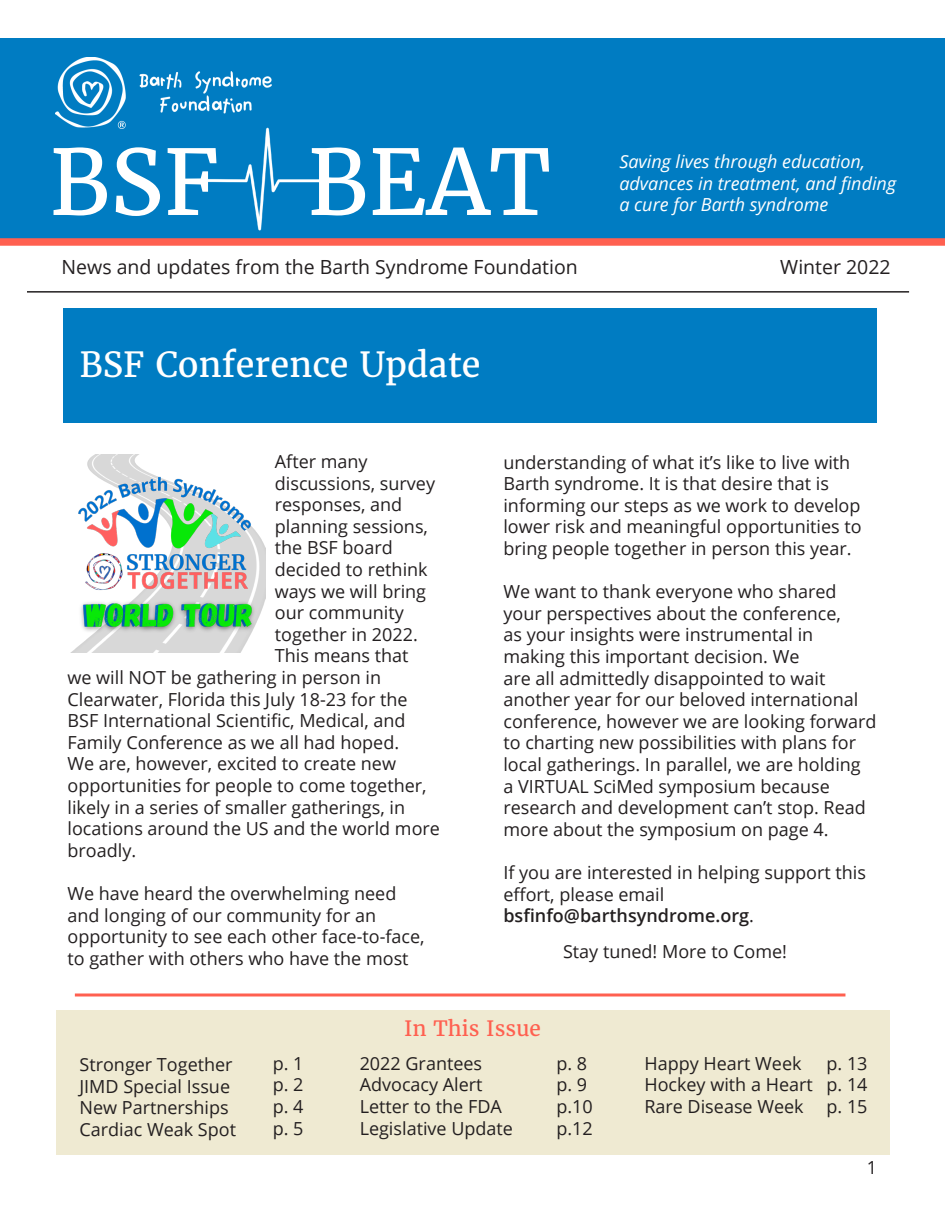
<style>
.page{position:relative;width:945px;height:1215px;background:#fff}
.page>*{position:absolute;margin:0;border:0;box-sizing:border-box;transform-origin:0 0}
.t1{font:90px "Merriweather";color:#fff}
.t2{font:34.5px "Merriweather";color:#fff}
.t3{font:21px "Merriweather";color:#ff6050}
.t4{font:19.5px "Open Sans";color:#231f20}
.t5{font:18px/21.6px "Open Sans";color:#231f20}
.t6{font:italic 18px/21.6px "Open Sans";color:#fff}
.s1{font-weight:600}
</style>
<div class="page">
<hr style="left:27px;top:291px;width:882px;height:2px;background:#231f20">
<div style="left:63px;top:308px;width:814px;height:115px;background:#007cc2"></div>
<div style="left:56px;top:1010px;width:833px;height:145px;background:#efead2"></div>
<hr style="left:75px;top:994px;width:770px;height:3px;background:#ff6050">
<div style="left:0;top:38px;width:945px;height:204px;background:#007cc2"></div>
<img style="left:200px;top:129px;width:143px;height:102px">
<img style="left:56px;top:58px;width:216px;height:71px">
<div style="left:0;top:238px;width:945px;height:8px;background:#ff6050"></div>
<img style="left:72px;top:454px;width:194px;height:198px">
<h1 class="t1" style="left:49px;top:126px;width:503px">BSF BEAT</h1>
<p class="t6" style="left:619px;top:150px;width:278px">Saving lives through education, advances in treatment, and finding a cure for Barth syndrome</p>
<p class="t4" style="left:62px;top:254px;width:518px">News and updates from the Barth Syndrome Foundation</p>
<p class="t4" style="left:780px;top:254px;width:112px">Winter 2022</p>
<h2 class="t2" style="left:80px;top:343px;width:403px">BSF Conference Update</h2>
<p class="t5" style="left:275px;top:450px;width:94px">After many</p>
<p class="t5" style="left:275px;top:472px;width:162px">discussions, survey</p>
<p class="t5" style="left:275px;top:493px;width:129px">responses, and</p>
<p class="t5" style="left:275px;top:515px;width:155px">planning sessions,</p>
<p class="t5" style="left:275px;top:537px;width:119px">the BSF board</p>
<p class="t5" style="left:275px;top:558px;width:154px">decided to rethink</p>
<p class="t5" style="left:275px;top:580px;width:153px">ways we will bring</p>
<p class="t5" style="left:275px;top:601px;width:130px">our community</p>
<p class="t5" style="left:275px;top:623px;width:144px">together in 2022.</p>
<p class="t5" style="left:275px;top:645px;width:135px">This means that</p>
<p class="t5" style="left:68px;top:666px;width:315px">we will NOT be gathering in person in</p>
<p class="t5" style="left:68px;top:688px;width:342px">Clearwater, Florida this July 18-23 for the</p>
<p class="t5" style="left:68px;top:709px;width:340px">BSF International Scientific, Medical, and</p>
<p class="t5" style="left:68px;top:731px;width:333px">Family Conference as we all had hoped.</p>
<p class="t5" style="left:68px;top:753px;width:330px">We are, however, excited to create new</p>
<p class="t5" style="left:68px;top:774px;width:361px">opportunities for people to come together,</p>
<p class="t5" style="left:68px;top:796px;width:339px">likely in a series of smaller gatherings, in</p>
<p class="t5" style="left:68px;top:817px;width:374px">locations around the US and the world more</p>
<p class="t5" style="left:68px;top:839px;width:70px">broadly.</p>
<p class="t5" style="left:68px;top:882px;width:359px">We have heard the overwhelming need and longing of our community for an opportunity to see each other face-to-face, to gather with others who have the most</p>
<p class="t5" style="left:503px;top:451px;width:360px">understanding of what it’s like to live with Barth syndrome. It is that desire that is informing our steps as we work to develop lower risk and meaningful opportunities to bring people together in person this year.</p>
<p class="t5" style="left:503px;top:580px;width:374px">We want to thank everyone who shared your perspectives about the conference,<br>as your insights were instrumental in making this important decision. We<br>are all admittedly disappointed to wait another year for our beloved international conference, however we are looking forward to charting new possibilities with plans for local gatherings. In parallel, we are holding<br>a VIRTUAL SciMed symposium because research and development can’t stop. Read more about the symposium on page 4.</p>
<p class="t5" style="left:503px;top:861px;width:364px">If you are interested in helping support this effort, please email <span class="s1">bsfinfo@barthsyndrome.org</span>.</p>
<p class="t5" style="left:563px;top:940px;width:226px">Stay tuned! More to Come!</p>
<p class="t3" style="left:404px;top:1015px;width:138px">In This Issue</p>
<p class="t5" style="left:80px;top:1053px;width:158px">Stronger Together<br>JIMD Special Issue<br>New Partnerships<br>Cardiac Weak Spot</p>
<p class="t5" style="left:273px;top:1052px;width:32px;text-align:justify">p. 1 p. 2 p. 4 p. 5</p>
<p class="t5" style="left:360px;top:1052px;width:155px">2022 Grantees<br>Advocacy Alert<br>Letter to the FDA<br>Legislative Update</p>
<p class="t5" style="left:556px;top:1052px;width:38px">p. 8 p. 9 p.10 p.12</p>
<p class="t5" style="left:644px;top:1052px;width:170px">Happy Heart Week<br>Hockey with a Heart<br>Rare Disease Week</p>
<p class="t5" style="left:826px;top:1052px;width:43px;text-align:justify">p. 13 p. 14 p. 15</p>
<p class="t5" style="left:867px;top:1157px;width:12px">1</p>
</div>
